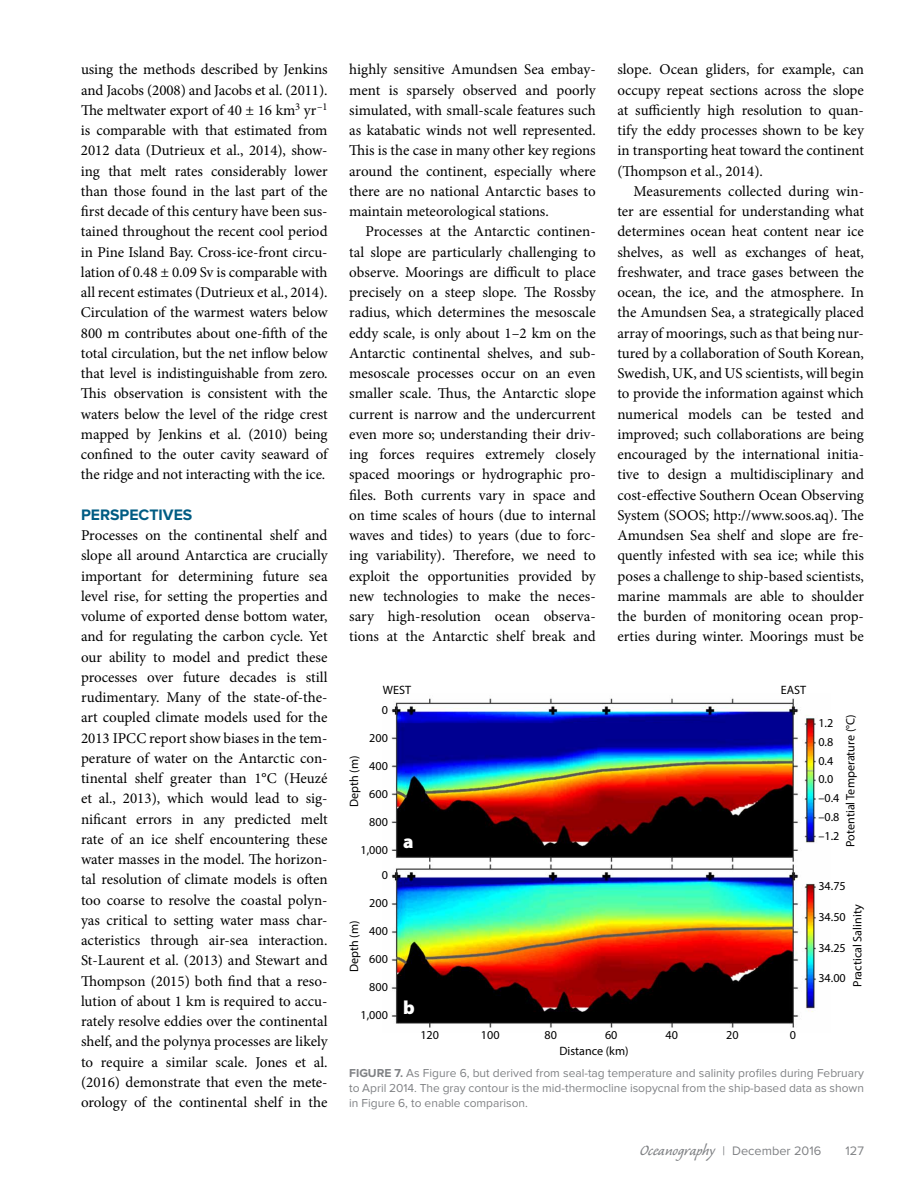
<style>
.page{position:relative;width:918px;height:1188px;background:#fff}
.page>*{position:absolute;margin:0;border:0;box-sizing:border-box;transform-origin:0 0}
.t1{font:900 19.05px "Myriad Pro";color:#fff}
.t2{font:700 15.75px "Proxima Nova";color:#005c83}
.t3{font:15px/20.2px "Minion Pro";letter-spacing:-.005em;color:#000;text-align:justify}
.t4{font:12.75px "Proxima Nova";color:#808285}
.t5{font:12.15px/18.8px "Myriad Pro";color:#000;text-align:right}
.t6{font:12px/15px "Proxima Nova";color:#808285;text-align:justify}
.s1{font-weight:700}
.s2{font-family:"Caliban";font-size:18.75px}
</style>
<div class="page">
<img style="left:391px;top:698px;width:425px;height:330px">
<p class="t3" style="left:81px;top:59px;width:248px">using the methods described by Jenkins and Jacobs (2008) and Jacobs et al. (2011).<br>The meltwater export of 40 ± 16 km<sup>3</sup> yr<sup>–1 </sup>is comparable with that estimated from 2012 data (Dutrieux et al., 2014), show&shy;ing that melt rates considerably lower than those found in the last part of the first decade of this century have been sus&shy;tained throughout the recent cool period in Pine Island Bay. Cross-ice-front circu&shy;lation of 0.48 ± 0.09 Sv is comparable with all recent estimates (Dutrieux et al., 2014).<br>Circulation of the warmest waters below 800 m contributes about one-fifth of the total circulation, but the net inflow below that level is indistinguishable from zero.<br>This observation is consistent with the waters below the level of the ridge crest mapped by Jenkins et al. (2010) being confined to the outer cavity seaward of the ridge and not interacting with the ice.</p>
<p class="t2" style="left:81px;top:505px;width:113px">PERSPECTIVES</p>
<p class="t3" style="left:81px;top:525px;width:248px">Processes on the continental shelf and slope all around Antarctica are crucially important for determining future sea level rise, for setting the properties and volume of exported dense bottom water, and for regulating the carbon cycle. Yet our ability to model and predict these processes over future decades is still rudimentary. Many of the state-of-the&shy;art coupled climate models used for the 2013 IPCC report show biases in the tem&shy;perature of water on the Antarctic con&shy;tinental shelf greater than 1°C (Heuzé et al., 2013), which would lead to sig&shy;nificant errors in any predicted melt rate of an ice shelf encountering these water masses in the model. The horizon&shy;tal resolution of climate models is often too coarse to resolve the coastal polyn&shy;yas critical to setting water mass char&shy;acteristics through air-sea interaction.<br>St-Laurent et al. (2013) and Stewart and Thompson (2015) both find that a reso&shy;lution of about 1 km is required to accu&shy;rately resolve eddies over the continental shelf, and the polynya processes are likely to require a similar scale. Jones et al. (2016) demonstrate that even the mete&shy;orology of the continental shelf in the</p>
<p class="t3" style="left:349px;top:59px;width:248px">highly sensitive Amundsen Sea embay&shy;ment is sparsely observed and poorly simulated, with small-scale features such as katabatic winds not well represented.<br>This is the case in many other key regions around the continent, especially where there are no national Antarctic bases to maintain meteorological stations.</p>
<p class="t3" style="left:349px;top:221px;width:248px;text-indent:16px">Processes at the Antarctic continen&shy;tal slope are particularly challenging to observe. Moorings are difficult to place precisely on a steep slope. The Rossby radius, which determines the mesoscale eddy scale, is only about 1–2 km on the Antarctic continental shelves, and sub&shy;mesoscale processes occur on an even smaller scale. Thus, the Antarctic slope current is narrow and the undercurrent even more so; understanding their driv&shy;ing forces requires extremely closely spaced moorings or hydrographic pro&shy;files. Both currents vary in space and on time scales of hours (due to internal waves and tides) to years (due to forc&shy;ing variability). Therefore, we need to exploit the opportunities provided by new technologies to make the neces&shy;sary high-resolution ocean observa&shy;tions at the Antarctic shelf break and</p>
<p class="t5" style="left:383px;top:680px;width:30px">WEST</p>
<p class="t5" style="left:382px;top:701px;width:8px">0</p>
<p class="t5" style="left:369px;top:729px;width:20px">200</p>
<p class="t5" style="left:369px;top:757px;width:20px">400</p>
<p class="t5" style="left:369px;top:784px;width:20px">600</p>
<p class="t5" style="left:369px;top:812px;width:20px">800</p>
<p class="t5" style="left:361px;top:837px;width:29px;line-height:25.5px">1,000<br>0</p>
<p class="t5" style="left:369px;top:894px;width:20px">200</p>
<p class="t5" style="left:369px;top:922px;width:20px">400</p>
<p class="t5" style="left:369px;top:950px;width:20px">600</p>
<p class="t5" style="left:369px;top:977px;width:20px">800</p>
<p class="t5" style="left:361px;top:1005px;width:29px">1,000</p>
<p class="t5" style="left:345px;top:807px;width:53px;rotate:-90deg">Depth (m)</p>
<p class="t5" style="left:345px;top:972px;width:53px;rotate:-90deg">Depth (m)</p>
<p class="t1" style="left:403px;top:829px;width:12px">a</p>
<p class="t1" style="left:403px;top:995px;width:13px">b</p>
<p class="t3" style="left:617px;top:59px;width:248px">slope. Ocean gliders, for example, can occupy repeat sections across the slope at sufficiently high resolution to quan&shy;tify the eddy processes shown to be key in transporting heat toward the continent (Thompson et al., 2014).</p>
<p class="t3" style="left:617px;top:181px;width:248px;text-indent:16px">Measurements collected during win&shy;ter are essential for understanding what determines ocean heat content near ice shelves, as well as exchanges of heat, freshwater, and trace gases between the ocean, the ice, and the atmosphere. In the Amundsen Sea, a strategically placed array of moorings, such as that being nur&shy;tured by a collaboration of South Korean, Swedish, UK, and US scientists, will begin to provide the information against which numerical models can be tested and improved; such collaborations are being encouraged by the international initia&shy;tive to design a multidisciplinary and cost-effective Southern Ocean Observing System (SOOS; http://www.soos.aq). The Amundsen Sea shelf and slope are fre&shy;quently infested with sea ice; while this poses a challenge to ship-based scientists, marine mammals are able to shoulder the burden of monitoring ocean prop&shy;erties during winter. Moorings must be</p>
<p class="t5" style="left:781px;top:680px;width:27px">EAST</p>
<p class="t5" style="left:841px;top:847px;width:134px;rotate:-90deg">Potential Temperature (°C)</p>
<p class="t5" style="left:818px;top:714px;width:23px;text-align:left">1.2<br>0.8<br>0.4<br>0.0 –0.4 –0.8 –1.2</p>
<p class="t5" style="left:818px;top:877px;width:29px">34.75</p>
<p class="t5" style="left:818px;top:907px;width:29px">34.50</p>
<p class="t5" style="left:818px;top:938px;width:29px">34.25</p>
<p class="t5" style="left:818px;top:969px;width:29px">34.00</p>
<p class="t5" style="left:848px;top:987px;width:84px;rotate:-90deg">Practical Salinity</p>
<p class="t5" style="left:420px;top:1025px;width:20px">120</p>
<p class="t5" style="left:481px;top:1025px;width:20px">100</p>
<p class="t5" style="left:545px;top:1025px;width:14px">80</p>
<p class="t5" style="left:605px;top:1025px;width:14px">60</p>
<p class="t5" style="left:666px;top:1025px;width:14px">40</p>
<p class="t5" style="left:726px;top:1025px;width:14px">20</p>
<p class="t5" style="left:790px;top:1025px;width:8px">0</p>
<p class="t5" style="left:559px;top:1041px;width:71px">Distance (km)</p>
<p class="t6" style="left:349px;top:1066px;width:516px"><span class="s1">FIGURE 7.</span> As Figure 6, but derived from seal-tag temperature and salinity profiles during February to April 2014. The gray contour is the mid-thermocline isopycnal from the ship-based data as shown in Figure 6, to enable comparison.</p>
<p class="t4" style="left:640px;top:1143px;width:183px"><span class="s2">Oceanography</span> | December 2016</p>
<p class="t4" style="left:846px;top:1143px;width:20px">127</p>
</div>
